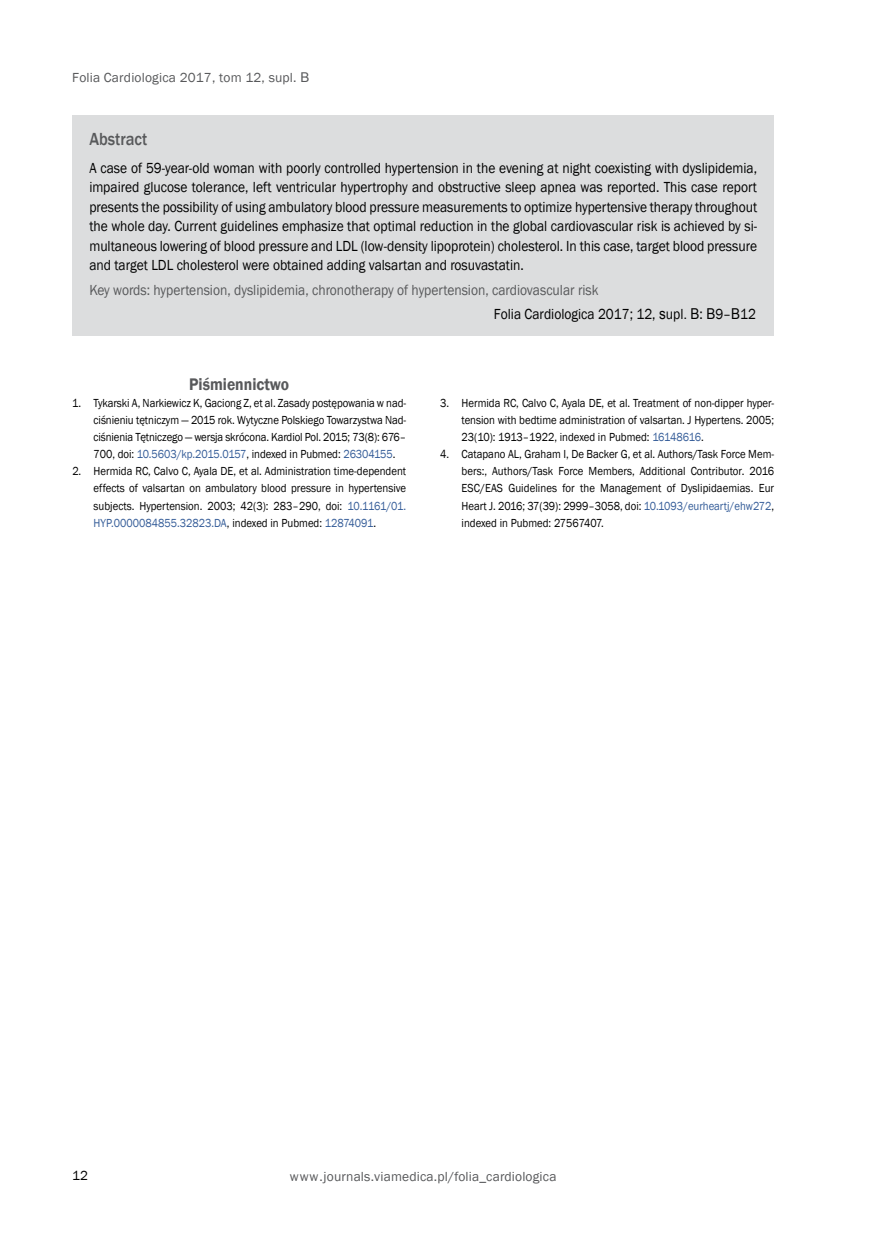
<style>
.page{position:relative;width:872px;height:1234px;background:#fff}
.page>*{position:absolute;margin:0;border:0;box-sizing:border-box;transform-origin:0 0}
.t1{font:500 18px "Franklin Gothic";color:#58595b;scale:.9 1}
.t2{font:600 17.25px "Franklin Gothic";color:#58595b;scale:.9 1}
.t3{font:15px/19.5px "Franklin Gothic";color:#000;text-align:justify;scale:.9 1}
.t4{font:15px/23.5px "Franklin Gothic";color:#58595b;scale:.9 1}
.t5{font:13.5px "Franklin Gothic";letter-spacing:.015em;color:#58595b}
.t6{font:13.5px "Franklin Gothic";color:#000}
.t7{font:12px/17.1px "Franklin Gothic";letter-spacing:-.005em;color:#000;text-align:justify;scale:.9 1}
.s1{font-family:"Arial"}
.s2{color:#000}
.s3{font-family:"Arial";color:#000}
.s4{color:#345c98}
</style>
<div class="page">
<div style="left:72px;top:115px;width:702px;height:221px;background:#dcddde"></div>
<p class="t5" style="left:72px;top:69px;width:238px">Folia Cardiologica 2017, tom 12, supl. <span class="s1">B</span></p>
<h1 class="t1" style="left:89px;top:127px;width:66px">Abstract</h1>
<p class="t3" style="left:89px;top:158px;width:743px">A case of 59-year-old woman with poorly controlled hypertension in the evening at night coexisting with dyslipidemia, impaired glucose tolerance, left ventricular hypertrophy and obstructive sleep apnea was reported. This case report presents the possibility of using ambulatory blood pressure measurements to optimize hypertensive therapy throughout the whole day. Current guidelines emphasize that optimal reduction in the global cardiovascular risk is achieved by si&shy;multaneous lowering of blood pressure and LDL (low-density lipoprotein) cholesterol. In this case, target blood pressure and target LDL cholesterol were obtained adding valsartan and rosuvastatin.</p>
<p class="t4" style="left:494px;top:278px;width:293px;text-indent:-404px">Key words: hypertension, dyslipidemia, chronotherapy of hypertension, cardiovascular risk<br><span class="s2">Folia Cardiologica 2017; 12,</span> <span class="s3">s</span><span class="s2">upl</span><span class="s3">. B</span><span class="s2">:</span> <span class="s3">B</span><span class="s2">9–</span><span class="s3">B</span><span class="s2">12</span></p>
<h2 class="t2" style="left:189px;top:373px;width:113px">Piśmiennictwo</h2>
<p class="t7" style="left:94px;top:394px;width:349px;text-indent:-21px">1. Tykarski A, Narkiewicz K, Gaciong Z, et al. Zasady postępowania w nad&shy;ciśnieniu tętniczym — 2015 rok. Wytyczne Polskiego Towarzystwa Nad&shy;ciśnienia Tętniczego — wersja skrócona. Kardiol Pol. 2015; 73(8): 676– 700, doi: <span class="s4">10.5603/kp.2015.0157</span>, indexed in Pubmed: <span class="s4">26304155</span>.</p>
<p class="t7" style="left:94px;top:463px;width:349px;text-indent:-21px">2. Hermida RC, Calvo C, Ayala DE, et al. Administration time-dependent effects of valsartan on ambulatory blood pressure in hypertensive subjects. Hypertension. 2003; 42(3): 283–290, doi: <span class="s4">10.1161/01.<br>HYP.0000084855.32823.DA</span>, indexed in Pubmed: <span class="s4">12874091</span>.</p>
<p class="t7" style="left:461px;top:394px;width:349px;text-indent:-21px">3. Hermida RC, Calvo C, Ayala DE, et al. Treatment of non-dipper hyper&shy;tension with bedtime administration of valsartan. J Hypertens. 2005; 23(10): 1913–1922, indexed in Pubmed: <span class="s4">16148616</span>.</p>
<p class="t7" style="left:461px;top:446px;width:349px;text-indent:-21px">4. Catapano AL, Graham I, De Backer G, et al. Authors/Task Force Mem&shy;bers:, Authors/Task Force Members, Additional Contributor. 2016<br>ESC/EAS Guidelines for the Management of Dyslipidaemias. Eur Heart J. 2016; 37(39): 2999–3058, doi: <span class="s4">10.1093/eurheartj/ehw272</span>, indexed in Pubmed: 27567407.</p>
<p class="t6" style="left:72px;top:1166px;width:17px">12</p>
<p class="t5" style="left:290px;top:1168px;width:268px">www.journals.viamedica.pl/folia_cardiologica</p>
</div>
